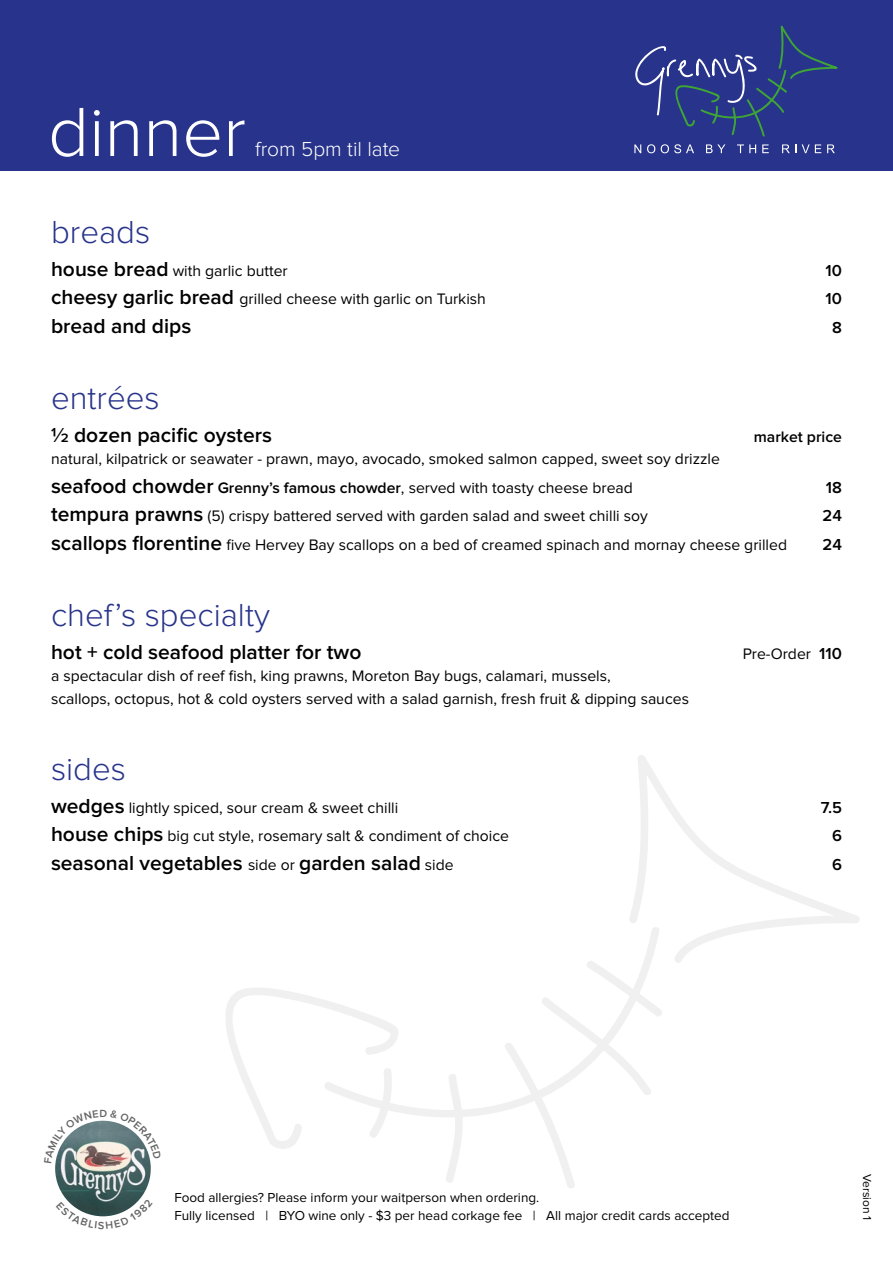
<style>
.page{position:relative;width:893px;height:1263px;background:#fff}
.page>*{position:absolute;margin:0;border:0;box-sizing:border-box;transform-origin:0 0}
.t1{font:300 72px "Proxima Nova";color:#fff}
.t2{font:300 33px "Proxima Nova";color:#28348b}
.t3{font:600 21px "Proxima Nova";color:#000}
.t4{font:300 21px "Proxima Nova";letter-spacing:-.005em;color:#fff}
.t5{font:600 16.5px "Proxima Nova";color:#000}
.t6{font:15.75px/28.5px "Proxima Nova";color:#000}
.t7{font:600 15.75px "Proxima Nova";color:#000}
.t8{font:13.5px/18px "Proxima Nova";color:#000}
.t9{font:12px "Proxima Nova";color:#000}
.s1{font-weight:600;font-size:21px}
.s2{font-weight:600}
.s3{font-weight:600;font-size:16.5px}
.s4{font-weight:400;font-size:15.75px}
</style>
<div class="page">
<svg style="left:629px;top:755px;width:231px;height:208px"></svg>
<svg style="left:446px;top:1128px;width:16px;height:55px"></svg>
<svg style="left:399px;top:925px;width:261px;height:203px"></svg>
<svg style="left:503px;top:959px;width:162px;height:229px"></svg>
<svg style="left:226px;top:988px;width:173px;height:161px"></svg>
<div style="left:0;top:0;width:893px;height:170px;background:#28348b"></div>
<img style="left:55px;top:1121px;width:96px;height:95px;border-radius:48px">
<svg style="left:635px;top:25px;width:203px;height:112px"></svg>
<svg style="left:634px;top:144px;width:7px;height:9px"></svg>
<svg style="left:647px;top:144px;width:8px;height:9px"></svg>
<svg style="left:661px;top:144px;width:33px;height:9px"></svg>
<svg style="left:706px;top:144px;width:19px;height:9px"></svg>
<svg style="left:737px;top:144px;width:19px;height:9px"></svg>
<svg style="left:762px;top:144px;width:7px;height:9px"></svg>
<svg style="left:782px;top:144px;width:14px;height:9px"></svg>
<svg style="left:802px;top:144px;width:19px;height:9px"></svg>
<svg style="left:827px;top:144px;width:8px;height:9px"></svg>
<svg style="left:66px;top:1199px;width:74px;height:18px"></svg>
<svg style="left:55px;top:1120px;width:96px;height:43px"></svg>
<h1 class="t1" style="left:48px;top:99px;width:199px">dinner</h1>
<h3 class="t4" style="left:255px;top:139px;width:146px">from 5pm til late</h3>
<h2 class="t2" style="left:51px;top:217px;width:101px">breads</h2>
<p class="t6" style="left:51px;top:257px;width:238px"><span class="s1">house bread</span> with garlic butter</p>
<p class="t5" style="left:825px;top:263px;width:18px">10</p>
<p class="t6" style="left:51px;top:285px;width:436px"><span class="s1">cheesy garlic bread</span> grilled cheese with garlic on Turkish</p>
<p class="t5" style="left:825px;top:291px;width:18px">10</p>
<h3 class="t3" style="left:51px;top:316px;width:142px">bread and dips</h3>
<p class="t5" style="left:832px;top:320px;width:11px">8</p>
<h2 class="t2" style="left:51px;top:383px;width:110px">entrées</h2>
<h3 class="t3" style="left:51px;top:425px;width:222px">½ dozen pacific oysters</h3>
<p class="t7" style="left:754px;top:429px;width:90px">market price</p>
<p class="t6" style="left:51px;top:445px;width:670px">natural, kilpatrick or seawater - prawn, mayo, avocado, smoked salmon capped, sweet soy drizzle <span class="s1">seafood chowder</span> <span class="s2">Grenny’s famous chowder</span>, served with toasty cheese bread</p>
<p class="t5" style="left:826px;top:480px;width:18px">18</p>
<p class="t6" style="left:51px;top:502px;width:598px"><span class="s1">tempura prawns</span> (5) crispy battered served with garden salad and sweet chilli soy</p>
<p class="t5" style="left:823px;top:508px;width:21px">24</p>
<p class="t6" style="left:51px;top:531px;width:738px"><span class="s1">scallops florentine</span> five Hervey Bay scallops on a bed of creamed spinach and mornay cheese grilled</p>
<p class="t5" style="left:823px;top:537px;width:21px">24</p>
<h2 class="t2" style="left:51px;top:600px;width:220px">chef’s specialty</h2>
<h3 class="t3" style="left:51px;top:642px;width:312px">hot + cold seafood platter for two</h3>
<p class="t6" style="left:743px;top:640px;width:101px">Pre-Order <span class="s3">110</span></p>
<p class="t6" style="left:51px;top:665px;width:639px;line-height:22.5px">a spectacular dish of reef fish, king prawns, Moreton Bay bugs, calamari, mussels,<br>scallops, octopus, hot &amp; cold oysters served with a salad garnish, fresh fruit &amp; dipping sauces</p>
<h2 class="t2" style="left:51px;top:754px;width:76px">sides</h2>
<p class="t6" style="left:51px;top:794px;width:349px"><span class="s1">wedges</span> lightly spiced, sour cream &amp; sweet chilli</p>
<p class="t5" style="left:821px;top:800px;width:23px">7.5</p>
<p class="t6" style="left:51px;top:822px;width:460px"><span class="s1">house chips</span> big cut style, rosemary salt &amp; condiment of choice</p>
<p class="t5" style="left:832px;top:828px;width:11px">6</p>
<h3 class="t3" style="left:51px;top:853px;width:404px">seasonal vegetables <span class="s4">side or</span> garden salad <span class="s4">side</span></h3>
<p class="t5" style="left:832px;top:857px;width:11px">6</p>
<p class="t8" style="left:174px;top:1189px;width:557px">Food allergies? Please inform your waitperson when ordering.<br>Fully licensed | BYO wine only - $3 per head corkage fee | All major credit cards accepted</p>
<p class="t9" style="left:872px;top:1173px;width:48px;rotate:90deg">Version 1</p>
</div>
